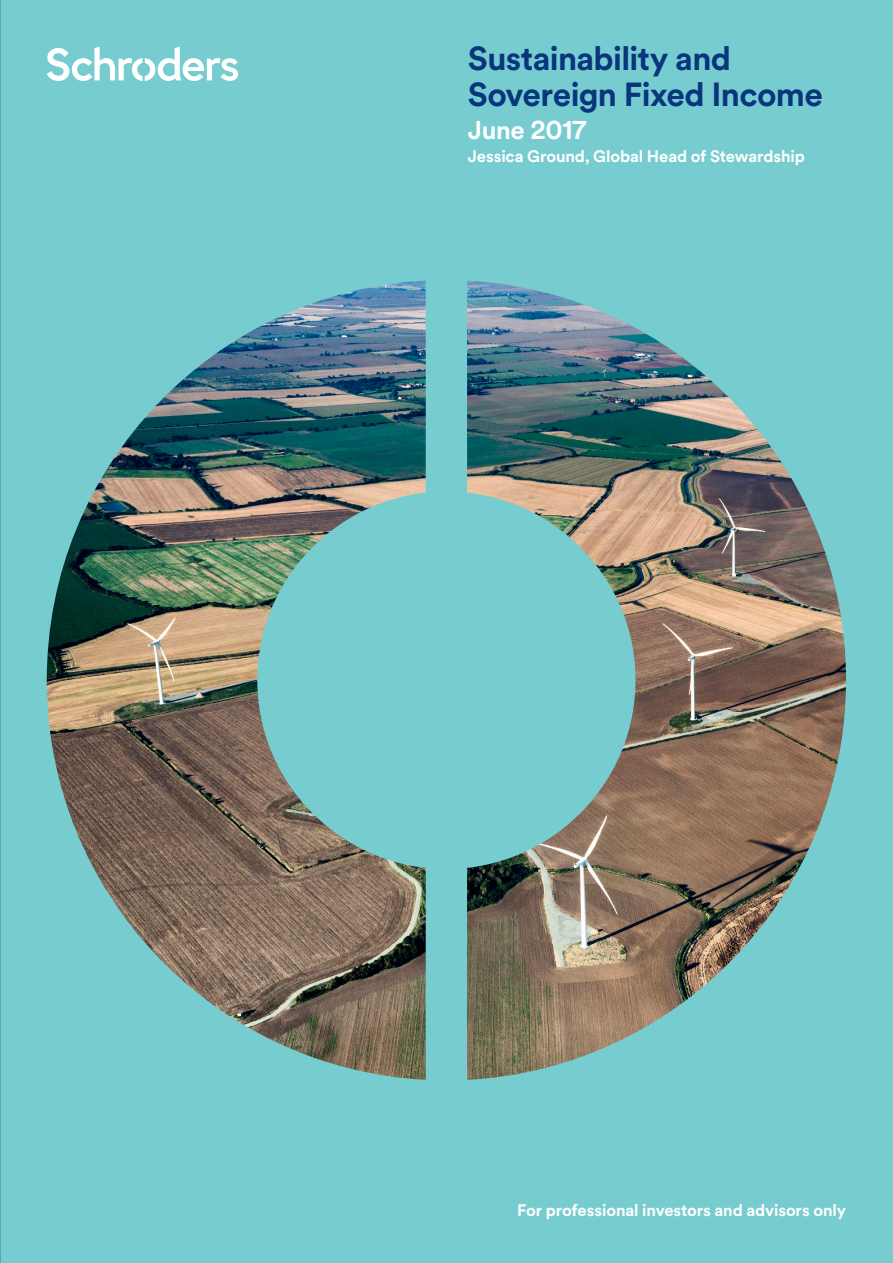
<style>
.page{position:relative;width:893px;height:1263px;background:#77ccd0}
.page>*{position:absolute;margin:0;border:0;box-sizing:border-box;transform-origin:0 0}
._17_19_Subheading_Wh{font:700 33px/36px "Schroders Circular";letter-spacing:-.02em;color:#08357c}
._17_19_Subheading_Wh-2{font:700 25.5px "Schroders Circular";letter-spacing:-.015em;color:#fff}
._11_13_Bold_White{font:700 16.5px "Schroders Circular";letter-spacing:-.01em;color:#fff}
</style>
<div class="page">
<svg style="left:47px;top:47px;width:191px;height:34px"></svg>
<img style="left:47px;top:281px;width:799px;height:799px">
<p class="_17_19_Subheading_Wh" style="left:468px;top:39px;width:357px">Sustainability and<br>Sovereign Fixed Income</p>
<p class="_17_19_Subheading_Wh-2" style="left:468px;top:113px;width:120px">June 2017</p>
<p class="_11_13_Bold_White" style="left:468px;top:144px;width:339px">Jessica Ground, Global Head of Stewardship</p>
<p class="_11_13_Bold_White" style="left:517px;top:1199px;width:330px">For professional investors and advisors only</p>
</div>
